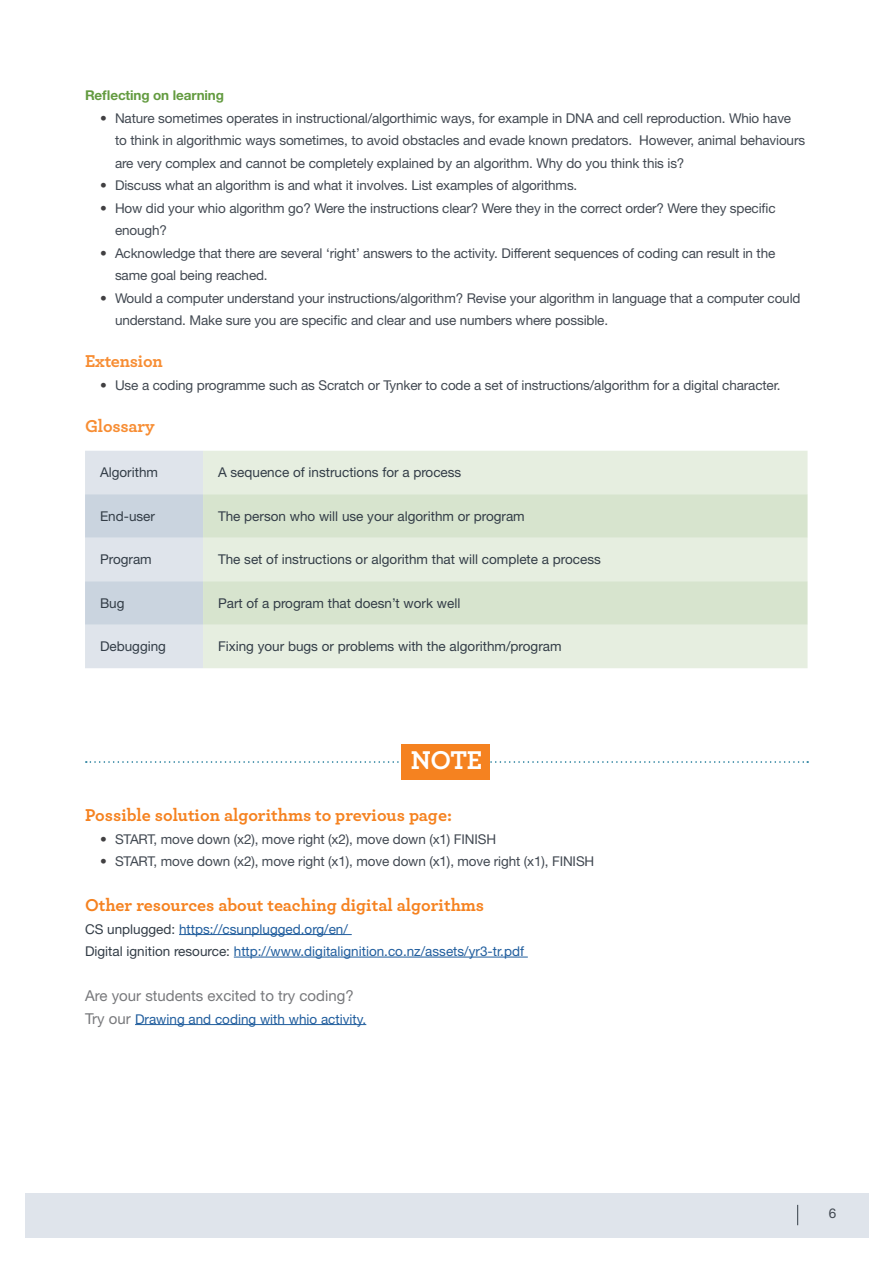
<style>
.page{position:relative;width:893px;height:1263px;background:#fff}
.page>*{position:absolute;margin:0;border:0;box-sizing:border-box;transform-origin:0 0}
.t1{font:700 27px "Archer";color:#fff}
.t2{font:700 18px "Archer";color:#f58220}
.t3{font:700 18px "Archer";letter-spacing:-.01em;color:#f78d33}
.t4{font:15px "Helvetica Neue LT Std";color:#78797c}
.t5{font:13.5px/22.5px "Helvetica Neue LT Std";letter-spacing:-.01em;color:#424952}
.t6{font:13.5px "Helvetica Neue LT Std";color:#333d47}
.t7{font:13.5px/22.5px "Helvetica Neue LT Std";color:#215e9e}
.t8{font:700 13.5px "Helvetica Neue LT Std";letter-spacing:-.01em;color:#639b40}
.s1{color:#414042}
.s2{color:#333d47}
.s3{font-size:15px;color:#78797c}
</style>
<div class="page">
<div style="left:26px;top:1193px;width:843px;height:44px;background:#dfe4eb"></div>
<svg style="left:797px;top:1205px;width:1px;height:20px"></svg>
<div style="left:203px;top:451px;width:604px;height:217px;background:#e6eee0"></div>
<svg style="left:85px;top:451px;width:118px;height:217px;background:#d6dde6"></svg>
<svg style="left:203px;top:494px;width:604px;height:131px;background:#dce7d4"></svg>
<hr style="left:179px;top:934px;width:173px;height:1px;background:#215e9e">
<hr style="left:234px;top:957px;width:294px;height:1px;background:#215e9e">
<hr style="left:135px;top:1024px;width:231px;height:1px;background:#215e9e">
<svg style="left:86px;top:761px;width:722px;height:2px"></svg>
<div style="left:402px;top:744px;width:88px;height:35px;background:#f58220"></div>
<p class="t8" style="left:85px;top:87px;width:141px">Reflecting on learning</p>
<p class="t5" style="left:115px;top:106px;width:692px;text-indent:-15px"><span class="s1">•</span> Nature sometimes operates in instructional/algorthimic ways, for example in DNA and cell reproduction. Whio have to think in algorithmic ways sometimes, to avoid obstacles and evade known predators. However, animal behaviours are very complex and cannot be completely explained by an algorithm. Why do you think this is?</p>
<p class="t5" style="left:100px;top:174px;width:479px"><span class="s1">•</span> Discuss what an algorithm is and what it involves. List examples of algorithms.</p>
<p class="t5" style="left:115px;top:196px;width:662px;text-indent:-15px"><span class="s1">•</span> How did your whio algorithm go? Were the instructions clear? Were they in the correct order? Were they specific enough?</p>
<p class="t5" style="left:115px;top:241px;width:662px;text-indent:-15px"><span class="s1">•</span> Acknowledge that there are several ‘right’ answers to the activity. Different sequences of coding can result in the same goal being reached.</p>
<p class="t5" style="left:115px;top:286px;width:687px;text-indent:-15px"><span class="s1">•</span> Would a computer understand your instructions/algorithm? Revise your algorithm in language that a computer could understand. Make sure you are specific and clear and use numbers where possible.</p>
<h2 class="t3" style="left:85px;top:347px;width:79px">Extension</h2>
<p class="t5" style="left:100px;top:373px;width:682px"><span class="s1">•</span> Use a coding programme such as Scratch or Tynker to code a set of instructions/algorithm for a digital character.</p>
<h2 class="t3" style="left:85px;top:411px;width:71px">Glossary</h2>
<p class="t6" style="left:100px;top:464px;width:60px">Algorithm</p>
<p class="t6" style="left:218px;top:464px;width:245px">A sequence of instructions for a process</p>
<p class="t6" style="left:100px;top:508px;width:57px">End-user</p>
<p class="t6" style="left:218px;top:508px;width:308px">The person who will use your algorithm or program</p>
<p class="t6" style="left:100px;top:551px;width:53px">Program</p>
<p class="t6" style="left:218px;top:551px;width:384px">The set of instructions or algorithm that will complete a process</p>
<p class="t6" style="left:100px;top:595px;width:26px">Bug</p>
<p class="t6" style="left:218px;top:595px;width:244px">Part of a program that doesn’t work well</p>
<p class="t6" style="left:100px;top:638px;width:68px">Debugging</p>
<p class="t6" style="left:218px;top:638px;width:345px">Fixing your bugs or problems with the algorithm/program</p>
<h1 class="t1" style="left:411px;top:739px;width:73px">NOTE</h1>
<h2 class="t2" style="left:85px;top:801px;width:368px">Possible solution algorithms to previous page:</h2>
<p class="t5" style="left:100px;top:828px;width:398px"><span class="s1">•</span> START, move down (x2), move right (x2), move down (x1) FINISH</p>
<p class="t5" style="left:100px;top:850px;width:496px"><span class="s1">•</span> START, move down (x2), move right (x1), move down (x1), move right (x1), FINISH</p>
<h2 class="t2" style="left:85px;top:891px;width:400px">Other resources about teaching digital algorithms</h2>
<p class="t7" style="left:85px;top:918px;width:440px"><span class="s2">CS unplugged:</span> https://csunplugged.org/en/<br><span class="s2">Digital ignition resource:</span> http://www.digitalignition.co.nz/assets/yr3-tr.pdf</p>
<p class="t4" style="left:85px;top:987px;width:270px">Are your students excited to try coding?</p>
<p class="t7" style="left:85px;top:1008px;width:283px"><span class="s3">Try our</span> Drawing and coding with whio activity.</p>
<p class="t5" style="left:829px;top:1201px;width:9px">6</p>
</div>
